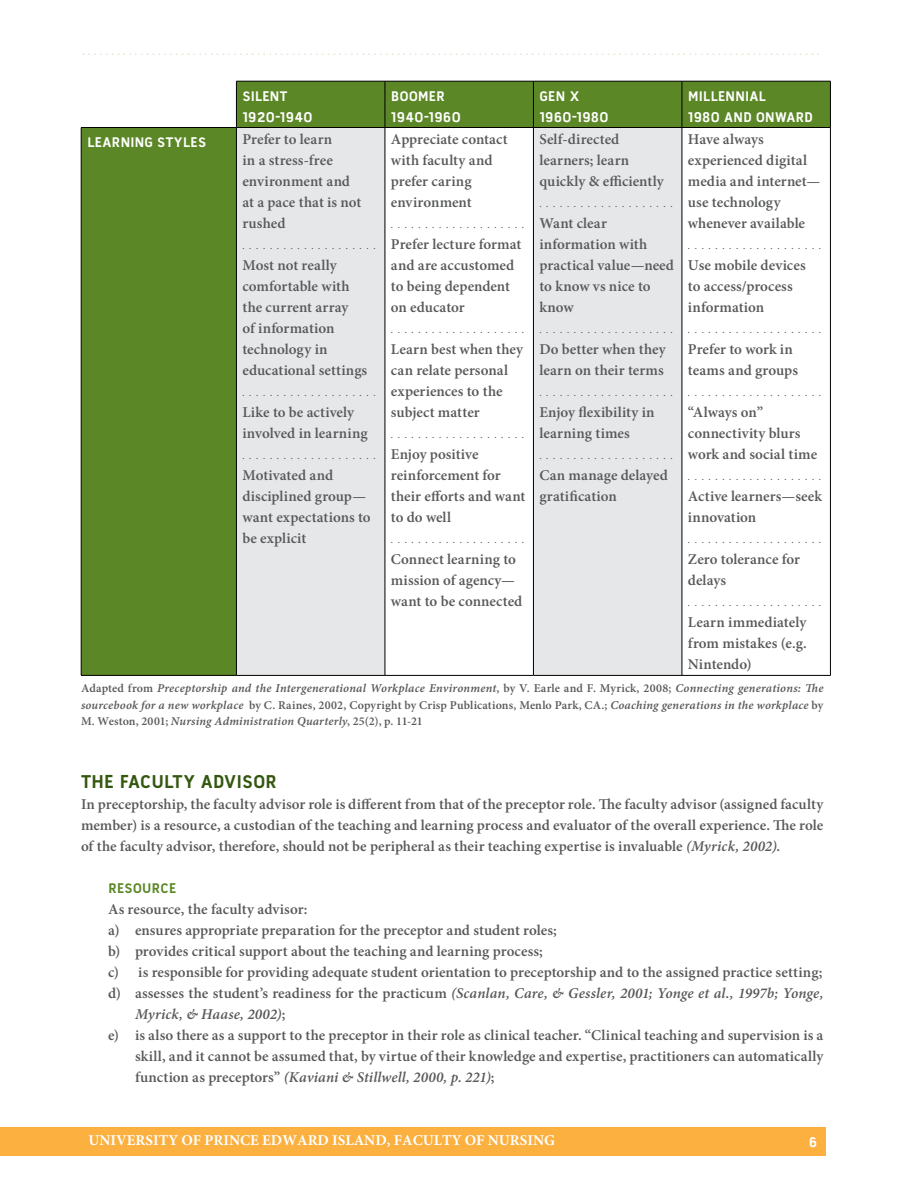
<style>
.page{position:relative;width:918px;height:1188px;background:#fff}
.page>*{position:absolute;margin:0;border:0;box-sizing:border-box;transform-origin:0 0}
.t1{font:600 24px "Pill Gothic 300 mg";letter-spacing:-.005em;color:#34570f}
.t2{font:600 18px/21px "Pill Gothic 300 mg";letter-spacing:-.015em;color:#fff}
.t3{font:600 18px "Pill Gothic 300 mg";letter-spacing:-.015em;color:#5c8727}
.t4{font:600 15px/21px "Minion Pro";letter-spacing:.005em;color:#58595b}
.t5{font:italic 600 15px "Minion Pro";letter-spacing:.01em;color:#58595b}
.t6{font:700 15px "Minion Pro";color:#fff}
.t7{font:300 13.5px "Pill Gothic 300 mg";color:#d4dfc6}
.t8{font:12px "Minion Pro Semibold It Capt";letter-spacing:.015em;color:#58595b}
.t9{font:600 12px "Minion Pro";letter-spacing:.01em;color:#58595b}
.t10{font:600 9px "Minion Pro";color:#58595b}
.s1{font-family:"Minion Pro";font-weight:600}
.s2{font-family:"Minion Pro Semibold It Capt";font-weight:400}
.s3{font-style:italic}
.s4{font-style:normal}
</style>
<div class="page">
<div style="left:0;top:1127px;width:825px;height:29px;background:#fbb040"></div>
<svg style="left:82px;top:82px;width:748px;height:593px;fill:#5c8727"></svg>
<svg style="left:237px;top:128px;width:445px;height:547px;fill:#e6e7e8"></svg>
<hr style="left:236px;top:81px;width:149px;height:1px;background:#000">
<hr style="left:236px;top:81px;width:1px;height:46px;background:#000">
<hr style="left:385px;top:81px;width:148px;height:1px;background:#000">
<hr style="left:385px;top:81px;width:1px;height:46px;background:#000">
<hr style="left:533px;top:81px;width:149px;height:1px;background:#000">
<hr style="left:533px;top:81px;width:1px;height:46px;background:#000">
<hr style="left:682px;top:81px;width:149px;height:1px;background:#000">
<hr style="left:682px;top:81px;width:1px;height:46px;background:#000">
<hr style="left:830px;top:81px;width:1px;height:46px;background:#000">
<hr style="left:81px;top:127px;width:155px;height:1px;background:#000">
<hr style="left:236px;top:127px;width:149px;height:1px;background:#000">
<hr style="left:385px;top:127px;width:148px;height:1px;background:#000">
<hr style="left:533px;top:127px;width:149px;height:1px;background:#000">
<hr style="left:682px;top:127px;width:149px;height:1px;background:#000">
<hr style="left:81px;top:128px;width:1px;height:547px;background:#000">
<hr style="left:236px;top:128px;width:1px;height:547px;background:#000">
<hr style="left:385px;top:128px;width:1px;height:547px;background:#000">
<hr style="left:533px;top:128px;width:1px;height:547px;background:#000">
<hr style="left:682px;top:128px;width:1px;height:547px;background:#000">
<hr style="left:830px;top:128px;width:1px;height:547px;background:#000">
<hr style="left:81px;top:675px;width:155px;height:1px;background:#000">
<hr style="left:236px;top:675px;width:149px;height:1px;background:#000">
<hr style="left:385px;top:675px;width:148px;height:1px;background:#000">
<hr style="left:533px;top:675px;width:149px;height:1px;background:#000">
<hr style="left:682px;top:675px;width:149px;height:1px;background:#000">
<p class="t7" style="left:82px;top:45px;width:739px">...............................................................................................................................</p>
<p class="t2" style="left:242px;top:86px;width:72px">Si lent<br>1920-1940</p>
<p class="t2" style="left:391px;top:86px;width:72px">Boomer<br>1940-1960</p>
<p class="t2" style="left:539px;top:86px;width:71px">Gen X<br>1960-1980</p>
<p class="t2" style="left:688px;top:86px;width:127px">Millennial<br>1980 and onward</p>
<p class="t2" style="left:87px;top:132px;width:121px">Learning Styles</p>
<p class="t4" style="left:242px;top:129px;width:120px">Prefer to learn<br>in a stress-free environment and at a pace that is not rushed</p>
<p class="t10" style="left:242px;top:240px;width:135px">....................</p>
<p class="t4" style="left:242px;top:255px;width:126px">Most not really comfortable with the current array<br>of information technology in educational settings</p>
<p class="t10" style="left:242px;top:387px;width:135px">....................</p>
<p class="t4" style="left:242px;top:402px;width:127px">Like to be actively involved in learning</p>
<p class="t10" style="left:242px;top:450px;width:135px">....................</p>
<p class="t4" style="left:242px;top:465px;width:130px">Motivated and disciplined group— want expectations to be explicit</p>
<p class="t4" style="left:688px;top:129px;width:134px">Have always experienced digital media and internet— use technology whenever available</p>
<p class="t10" style="left:688px;top:240px;width:135px">....................</p>
<p class="t4" style="left:688px;top:255px;width:119px">Use mobile devices to access/process information</p>
<p class="t10" style="left:688px;top:324px;width:135px">....................</p>
<p class="t4" style="left:688px;top:339px;width:112px">Prefer to work in teams and groups</p>
<p class="t10" style="left:688px;top:387px;width:135px">....................</p>
<p class="t4" style="left:688px;top:402px;width:131px">“Always on” connectivity blurs work and social time</p>
<p class="t10" style="left:688px;top:471px;width:135px">....................</p>
<p class="t4" style="left:688px;top:486px;width:136px">Active learners—seek innovation</p>
<p class="t10" style="left:688px;top:534px;width:135px">....................</p>
<p class="t4" style="left:688px;top:549px;width:114px">Zero tolerance for delays</p>
<p class="t10" style="left:688px;top:597px;width:135px">....................</p>
<p class="t4" style="left:688px;top:612px;width:120px;text-align:justify">Learn immediately from mistakes (e.g.<br>Nintendo)</p>
<p class="t8" style="left:81px;top:681px;width:744px"><span class="s1">Adapted from</span> Preceptorship and the Intergenerational Workplace Environment<span class="s1">, by V. Earle and F. Myrick, 2008;</span> Connecting generations: The</p>
<p class="t9" style="left:81px;top:696px;width:744px"><span class="s2">sourcebook for a new workplace</span> by C. Raines, 2002, Copyright by Crisp Publications, Menlo Park, CA.; <span class="s2">Coaching generations in the workplace</span> by</p>
<p class="t8" style="left:81px;top:714px;width:343px"><span class="s1">M. Weston, 2001;</span> Nursing Administration Quarterly<span class="s1">, 25(2), p. 11-21</span></p>
<p class="t4" style="left:539px;top:129px;width:126px">Self-directed learners; learn quickly &amp; efficiently</p>
<p class="t10" style="left:539px;top:198px;width:135px">....................</p>
<p class="t4" style="left:539px;top:213px;width:136px">Want clear information with practical value—need to know vs nice to know</p>
<p class="t10" style="left:539px;top:324px;width:135px">....................</p>
<p class="t4" style="left:539px;top:339px;width:128px">Do better when they learn on their terms</p>
<p class="t10" style="left:539px;top:387px;width:135px">....................</p>
<p class="t4" style="left:539px;top:402px;width:117px">Enjoy flexibility in learning times</p>
<p class="t10" style="left:539px;top:450px;width:135px">....................</p>
<p class="t4" style="left:539px;top:465px;width:130px">Can manage delayed gratification</p>
<p class="t4" style="left:391px;top:129px;width:118px">Appreciate contact with faculty and prefer caring environment</p>
<p class="t10" style="left:391px;top:219px;width:135px">....................</p>
<p class="t4" style="left:391px;top:234px;width:132px">Prefer lecture format and are accustomed to being dependent on educator</p>
<p class="t10" style="left:391px;top:324px;width:135px">....................</p>
<p class="t4" style="left:391px;top:339px;width:134px">Learn best when they can relate personal experiences to the subject matter</p>
<p class="t10" style="left:391px;top:429px;width:135px">....................</p>
<p class="t4" style="left:391px;top:444px;width:136px">Enjoy positive reinforcement for their efforts and want to do well</p>
<p class="t10" style="left:391px;top:534px;width:135px">....................</p>
<p class="t4" style="left:391px;top:549px;width:133px">Connect learning to mission of agency— want to be connected</p>
<h1 class="t1" style="left:81px;top:770px;width:198px">The Faculty Advisor</h1>
<p class="t4" style="left:81px;top:794px;width:744px;text-align:justify">In preceptorship, the faculty advisor role is different from that of the preceptor role. The faculty advisor (assigned faculty member) is a resource, a custodian of the teaching and learning process and evaluator of the overall experience. The role of the faculty advisor, therefore, should not be peripheral as their teaching expertise is invaluable <span class="s3">(Myrick, 2002)</span>.</p>
<p class="t3" style="left:108px;top:880px;width:70px">Resource</p>
<p class="t4" style="left:108px;top:899px;width:201px">As resource, the faculty advisor:</p>
<p class="t4" style="left:108px;top:920px;width:450px">a) ensures appropriate preparation for the preceptor and student roles;</p>
<p class="t4" style="left:108px;top:941px;width:437px">b) provides critical support about the teaching and learning process;</p>
<p class="t4" style="left:108px;top:962px;width:716px">c) is responsible for providing adequate student orientation to preceptorship and to the assigned practice setting;</p>
<p class="t5" style="left:108px;top:983px;width:717px"><span class="s4">d) assesses the student’s readiness for the practicum</span> (Scanlan, Care, &amp; Gessler, 2001; Yonge et al., 1997b; Yonge,</p>
<p class="t5" style="left:135px;top:1004px;width:152px">Myrick, &amp; Haase, 2002)<span class="s4">;</span></p>
<p class="t4" style="left:108px;top:1025px;width:717px">e) is also there as a support to the preceptor in their role as clinical teacher. “Clinical teaching and supervision is a</p>
<p class="t4" style="left:135px;top:1046px;width:690px">skill, and it cannot be assumed that, by virtue of their knowledge and expertise, practitioners can automatically</p>
<p class="t5" style="left:135px;top:1067px;width:361px"><span class="s4">function as preceptors”</span> (Kaviani &amp; Stillwell, 2000, p. 221)<span class="s4">;</span></p>
<p class="t6" style="left:89px;top:1130px;width:468px">UNIVERSITY OF PRINCE EDWARD ISLAND, FACULTY OF NURSING</p>
<p class="t2" style="left:809px;top:1132px;width:10px">6</p>
</div>
